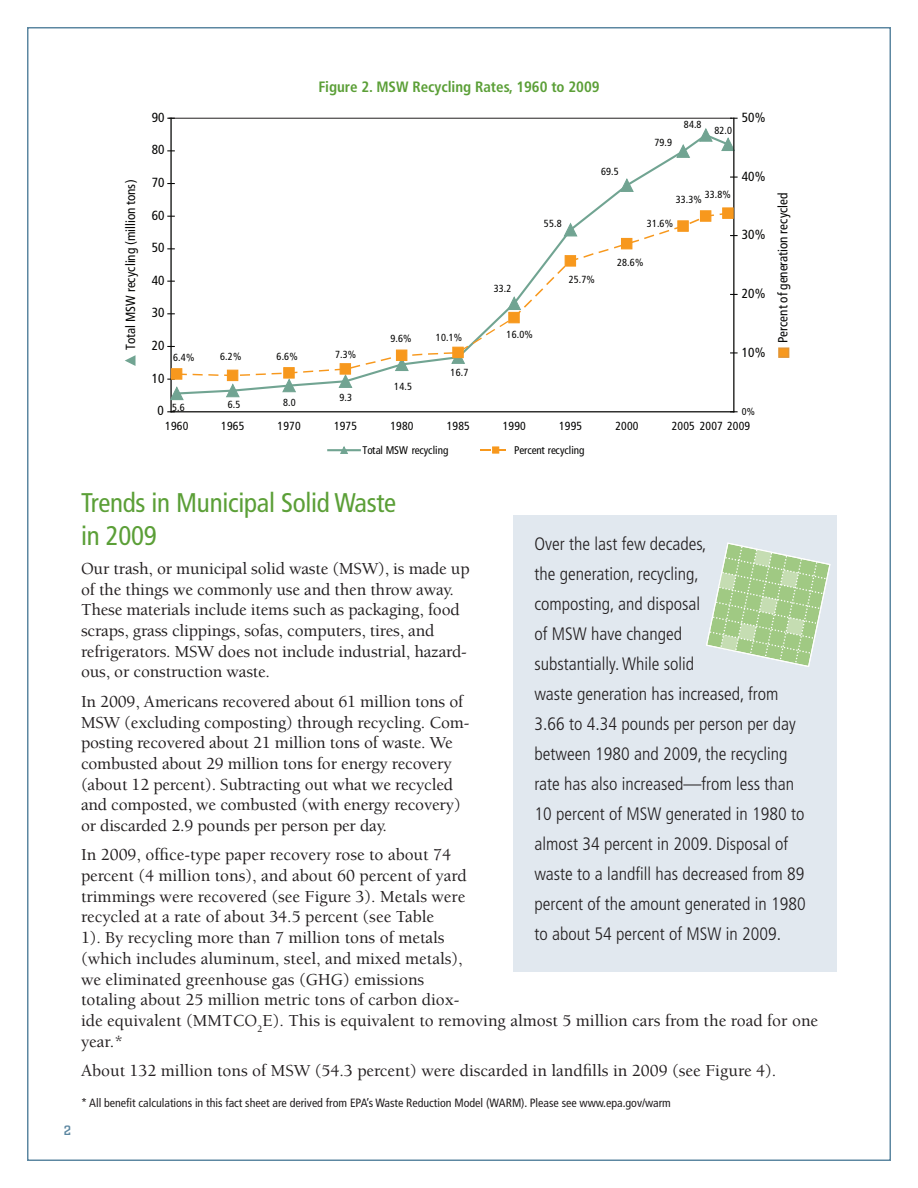
<style>
.page{position:relative;width:918px;height:1188px;background:#fff}
.page>*{position:absolute;margin:0;border:0;box-sizing:border-box;transform-origin:0 0}
.t1{font:condensed 27px/32.4px "Frutiger LT Std";letter-spacing:-.01em;color:#5b9f37}
.pullquote{font:300 condensed 18px/30px "Frutiger LT Std";color:#231f20}
.body_text1{font:500 17.25px/20.7px "Berkeley Std";letter-spacing:-.01em;color:#231f20}
.table_head{font:700 condensed 15px "Frutiger LT Std";color:#5b9f37}
.t2{font:500 13.5px "City";color:#5c87a1}
.t3{font:condensed 13.2px "Frutiger LT Std";letter-spacing:-.01em;color:#050504}
.footnote{font:condensed 12px "Frutiger LT Std";color:#231f20}
.t4{font:condensed 11.7px "Frutiger LT Std";letter-spacing:.015em;color:#050504}
.t5{font:condensed 11.1px "Frutiger LT Std";letter-spacing:-.005em;color:#050504}
.t6{font:condensed 10.35px "Frutiger LT Std";letter-spacing:.01em;color:#050504}
.t7{font:condensed 10.05px "Frutiger LT Std";color:#050504}
</style>
<div class="page">
<div style="left:513px;top:515px;width:324px;height:457px;background:#e1e8ef"></div>
<hr style="left:169px;top:118px;width:563px;height:1px;background:#231f20">
<hr style="left:171px;top:118px;width:1px;height:294px;background:#050504">
<hr style="left:171px;top:411px;width:563px;height:1px;background:#050504">
<svg style="left:182px;top:137px;width:549px;height:258px"></svg>
<svg style="left:170px;top:386px;width:15px;height:15px"></svg>
<svg style="left:225px;top:383px;width:16px;height:15px"></svg>
<svg style="left:619px;top:178px;width:16px;height:14px"></svg>
<svg style="left:675px;top:144px;width:16px;height:14px"></svg>
<svg style="left:698px;top:128px;width:16px;height:14px"></svg>
<svg style="left:720px;top:137px;width:15px;height:15px"></svg>
<hr style="left:733px;top:118px;width:1px;height:294px;background:#050504">
<svg style="left:168px;top:373px;width:19px;height:7px"></svg>
<svg style="left:193px;top:374px;width:25px;height:2px"></svg>
<svg style="left:240px;top:374px;width:10px;height:2px"></svg>
<svg style="left:256px;top:373px;width:10px;height:2px"></svg>
<svg style="left:272px;top:372px;width:25px;height:21px"></svg>
<svg style="left:303px;top:371px;width:10px;height:2px"></svg>
<svg style="left:319px;top:369px;width:10px;height:3px"></svg>
<svg style="left:335px;top:365px;width:25px;height:23px"></svg>
<svg style="left:366px;top:354px;width:56px;height:18px"></svg>
<svg style="left:428px;top:353px;width:10px;height:2px"></svg>
<svg style="left:444px;top:213px;width:293px;height:151px"></svg>
<div style="left:171px;top:368px;width:11px;height:12px;background:#f7981d;border:1px solid #f7981d"></div>
<div style="left:227px;top:370px;width:11px;height:11px;background:#f7981d;border:1px solid #f7981d"></div>
<div style="left:283px;top:367px;width:12px;height:12px;background:#f7981d;border:1px solid #f7981d"></div>
<div style="left:340px;top:363px;width:11px;height:12px;background:#f7981d;border:1px solid #f7981d"></div>
<div style="left:396px;top:350px;width:11px;height:11px;background:#f7981d"></div>
<div style="left:452px;top:347px;width:12px;height:11px;background:#f7981d;border:1px solid #f7981d"></div>
<div style="left:508px;top:312px;width:12px;height:11px;background:#f7981d;border:1px solid #f7981d"></div>
<div style="left:565px;top:255px;width:11px;height:12px;background:#f7981d;border:1px solid #f7981d"></div>
<div style="left:621px;top:238px;width:11px;height:11px;background:#f7981d"></div>
<div style="left:677px;top:220px;width:12px;height:12px;background:#f7981d;border:1px solid #f7981d"></div>
<div style="left:700px;top:210px;width:11px;height:12px;background:#f7981d;border:1px solid #f7981d"></div>
<div style="left:722px;top:207px;width:12px;height:12px;background:#f7981d;border:1px solid #f7981d"></div>
<hr style="left:328px;top:449px;width:32px;height:2px;background:#71a492">
<svg style="left:339px;top:446px;width:10px;height:8px"></svg>
<svg style="left:480px;top:449px;width:10px;height:2px"></svg>
<svg style="left:499px;top:449px;width:7px;height:2px"></svg>
<div style="left:492px;top:446px;width:7px;height:8px;background:#f7981d;border:1px solid #f7981d"></div>
<svg style="left:125px;top:355px;width:11px;height:11px"></svg>
<div style="left:778px;top:347px;width:11px;height:11px;background:#f7981d;border:1px solid #e29535"></div>
<svg style="left:706px;top:543px;width:125px;height:124px"></svg>
<p class="t3" style="left:123px;top:350px;width:172px;rotate:-90deg">Total MSW recycling (million tons)</p>
<p class="t3" style="left:152px;top:110px;width:14px">90</p>
<p class="t3" style="left:152px;top:142px;width:14px">80</p>
<p class="t3" style="left:152px;top:175px;width:14px">70</p>
<p class="t3" style="left:152px;top:208px;width:14px">60</p>
<p class="t3" style="left:152px;top:240px;width:14px">50</p>
<p class="t3" style="left:152px;top:272px;width:14px">40</p>
<p class="t3" style="left:152px;top:305px;width:14px">30</p>
<p class="t3" style="left:152px;top:338px;width:14px">20</p>
<p class="t3" style="left:152px;top:370px;width:14px">10</p>
<p class="t3" style="left:157px;top:403px;width:8px">0</p>
<p class="table_head" style="left:318px;top:78px;width:283px">Figure 2. MSW Recycling Rates, 1960 to 2009</p>
<p class="t6" style="left:544px;top:217px;width:19px">55.8</p>
<p class="t6" style="left:601px;top:166px;width:19px">69.5</p>
<p class="t6" style="left:655px;top:136px;width:19px">79.9</p>
<p class="t6" style="left:684px;top:118px;width:19px">84.8</p>
<p class="t6" style="left:714px;top:124px;width:19px">82.0</p>
<p class="t6" style="left:705px;top:189px;width:28px">33.8%</p>
<p class="t6" style="left:676px;top:194px;width:28px">33.3%</p>
<p class="t6" style="left:647px;top:217px;width:28px">31.6%</p>
<p class="t6" style="left:173px;top:351px;width:23px">6.4%</p>
<p class="t6" style="left:220px;top:351px;width:23px">6.2%</p>
<p class="t6" style="left:277px;top:350px;width:23px">6.6%</p>
<p class="t6" style="left:335px;top:348px;width:23px">7.3%</p>
<p class="t6" style="left:172px;top:401px;width:14px">5.6</p>
<p class="t6" style="left:228px;top:398px;width:14px">6.5</p>
<p class="t6" style="left:283px;top:396px;width:14px">8.0</p>
<p class="t6" style="left:339px;top:392px;width:14px">9.3</p>
<p class="t6" style="left:390px;top:333px;width:23px">9.6%</p>
<p class="t6" style="left:394px;top:380px;width:19px">14.5</p>
<p class="t6" style="left:436px;top:331px;width:28px">10.1%</p>
<p class="t6" style="left:451px;top:367px;width:19px">16.7</p>
<p class="t6" style="left:494px;top:282px;width:19px">33.2</p>
<p class="t6" style="left:507px;top:329px;width:28px">16.0%</p>
<p class="t6" style="left:569px;top:274px;width:28px">25.7%</p>
<p class="t6" style="left:617px;top:256px;width:28px">28.6%</p>
<p class="t3" style="left:742px;top:110px;width:25px">50%</p>
<p class="t3" style="left:742px;top:168px;width:25px">40%</p>
<p class="t3" style="left:742px;top:227px;width:25px">30%</p>
<p class="t3" style="left:742px;top:286px;width:25px">20%</p>
<p class="t3" style="left:742px;top:344px;width:25px">10%</p>
<p class="t7" style="left:742px;top:406px;width:15px">0%</p>
<p class="t4" style="left:165px;top:419px;width:25px">1960</p>
<p class="t4" style="left:221px;top:419px;width:25px">1965</p>
<p class="t4" style="left:278px;top:419px;width:25px">1970</p>
<p class="t4" style="left:334px;top:419px;width:25px">1975</p>
<p class="t4" style="left:390px;top:419px;width:25px">1980</p>
<p class="t4" style="left:447px;top:419px;width:25px">1985</p>
<p class="t4" style="left:503px;top:419px;width:25px">1990</p>
<p class="t4" style="left:559px;top:419px;width:25px">1995</p>
<p class="t4" style="left:615px;top:419px;width:25px">2000</p>
<p class="t4" style="left:672px;top:419px;width:80px">2005 2007 2009</p>
<p class="t5" style="left:362px;top:444px;width:88px">Total MSW recycling</p>
<p class="t5" style="left:514px;top:444px;width:72px">Percent recycling</p>
<p class="t3" style="left:775px;top:343px;width:152px;rotate:-90deg">Percent of generation recycled</p>
<p class="t2" style="left:64px;top:1122px;width:9px">2</p>
<h1 class="t1" style="left:81px;top:487px;width:317px">Trends in Municipal Solid Waste in 2009</h1>
<p class="body_text1" style="left:81px;top:559px;width:390px">Our trash, or municipal solid waste (MSW), is made up of the things we commonly use and then throw away.<br>These materials include items such as packaging, food scraps, grass clippings, sofas, computers, tires, and refrigerators. MSW does not include industrial, hazard&shy;ous, or construction waste.</p>
<p class="body_text1" style="left:81px;top:691px;width:390px">In 2009, Americans recovered about 61 million tons of MSW (excluding composting) through recycling. Com&shy;posting recovered about 21 million tons of waste. We combusted about 29 million tons for energy recovery (about 12 percent). Subtracting out what we recycled and composted, we combusted (with energy recovery) or discarded 2.9 pounds per person per day.</p>
<p class="body_text1" style="left:81px;top:845px;width:739px">In 2009, office-type paper recovery rose to about 74<br>percent (4 million tons), and about 60 percent of yard<br>trimmings were recovered (see Figure 3). Metals were<br>recycled at a rate of about 34.5 percent (see Table<br>1). By recycling more than 7 million tons of metals<br>(which includes aluminum, steel, and mixed metals),<br>we eliminated greenhouse gas (GHG) emissions<br>totaling about 25 million metric tons of carbon diox-<br>ide equivalent (MMTCO<sub>2</sub>E). This is equivalent to removing almost 5 million cars from the road for one year.*</p>
<p class="body_text1" style="left:81px;top:1061px;width:697px">About 132 million tons of MSW (54.3 percent) were discarded in landfills in 2009 (see Figure 4).</p>
<p class="pullquote" style="left:535px;top:529px;width:273px">Over the last few decades,<br>the generation, recycling,<br>composting, and disposal<br>of MSW have changed<br>substantially. While solid<br>waste generation has increased, from 3.66 to 4.34 pounds per person per day between 1980 and 2009, the recycling rate has also increased—from less than 10 percent of MSW generated in 1980 to almost 34 percent in 2009. Disposal of waste to a landfill has decreased from 89 percent of the amount generated in 1980 to about 54 percent of MSW in 2009.</p>
<p class="footnote" style="left:81px;top:1096px;width:591px">* All benefit calculations in this fact sheet are derived from EPA’s Waste Reduction Model (WARM). Please see www.epa.gov/warm</p>
</div>
